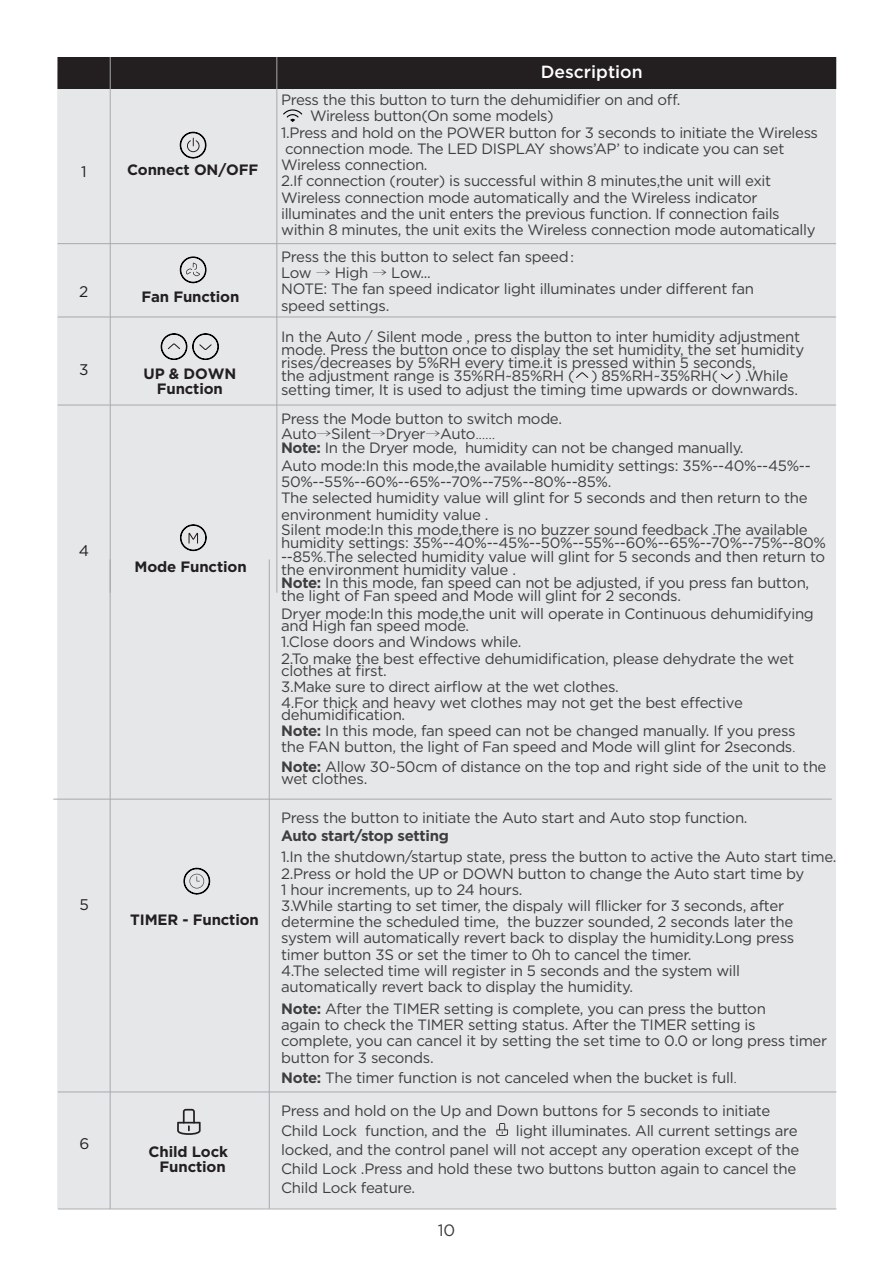
<style>
.page{position:relative;width:893px;height:1263px;background:#fff}
.page>*{position:absolute;margin:0;border:0;box-sizing:border-box;transform-origin:0 0}
.t1{font:500 17.55px "Gotham";color:#fff}
.t2{font:16.5px "Gotham";color:#3e3e3f}
.t3{font:15.45px "Gotham";color:#231f20}
.t4{font:15px/16.2px "Gotham";letter-spacing:-.02em;color:#3e3e3f}
.t5{font:700 15px/15px "Gotham";letter-spacing:-.01em;color:#231f20;text-align:center}
.t6{font:700 15px "Gotham";letter-spacing:-.02em;color:#3e3e3f}
.s1{font-family:"Adobe Song Std";font-weight:300}
.s2{font-weight:700}
</style>
<div class="page">
<div style="left:57px;top:89px;width:779px;height:1120px;background:#e6e7e9"></div>
<hr style="left:269px;top:559px;width:1px;height:649px;background:#a8a9ad">
<hr style="left:110px;top:559px;width:1px;height:650px;background:#a8a9ad">
<svg style="left:183px;top:867px;width:27px;height:28px"></svg>
<div style="left:57px;top:57px;width:779px;height:32px;background:#231f20"></div>
<hr style="left:277px;top:57px;width:1px;height:536px;background:#a8a9ad">
<hr style="left:110px;top:57px;width:1px;height:536px;background:#a8a9ad">
<hr style="left:58px;top:243px;width:778px;height:1px;background:#a8a9ad">
<hr style="left:58px;top:317px;width:778px;height:1px;background:#a8a9ad">
<hr style="left:58px;top:405px;width:778px;height:1px;background:#a8a9ad">
<hr style="left:53px;top:799px;width:779px;height:1px;background:#a8a9ad">
<hr style="left:58px;top:1092px;width:778px;height:1px;background:#a8a9ad">
<hr style="left:58px;top:1209px;width:778px;height:1px;background:#a8a9ad">
<svg style="left:283px;top:109px;width:19px;height:13px"></svg>
<svg style="left:180px;top:256px;width:27px;height:27px"></svg>
<svg style="left:179px;top:131px;width:28px;height:28px"></svg>
<svg style="left:180px;top:524px;width:27px;height:27px"></svg>
<svg style="left:720px;top:373px;width:14px;height:7px"></svg>
<svg style="left:160px;top:333px;width:59px;height:27px;background:#bcbdbe"></svg>
<svg style="left:575px;top:372px;width:14px;height:7px"></svg>
<svg style="left:496px;top:1123px;width:12px;height:13px"></svg>
<svg style="left:177px;top:1109px;width:24px;height:26px"></svg>
<p class="t3" style="left:81px;top:165px;width:7px">1</p>
<p class="t3" style="left:79px;top:284px;width:11px">2</p>
<p class="t3" style="left:79px;top:362px;width:11px">3</p>
<p class="t3" style="left:79px;top:544px;width:12px">4</p>
<p class="t3" style="left:80px;top:897px;width:11px">5</p>
<p class="t3" style="left:79px;top:1137px;width:11px">6</p>
<p class="t5" style="left:127px;top:163px;width:133px">Connect ON/OFF</p>
<p class="t5" style="left:141px;top:290px;width:100px">Fan Function</p>
<p class="t5" style="left:143px;top:367px;width:94px">UP &amp; DOWN<br>Function</p>
<p class="t5" style="left:135px;top:560px;width:114px">Mode Function</p>
<p class="t5" style="left:130px;top:913px;width:130px">TIMER - Function</p>
<p class="t5" style="left:149px;top:1144px;width:81px">Child Lock<br>Function</p>
<p class="t1" style="left:541px;top:64px;width:104px">Description</p>
<p class="t4" style="left:281px;top:92px;width:401px">Press the this button to turn the dehumidifier on and off.</p>
<p class="t4" style="left:310px;top:109px;width:245px">Wireless button(On some models)</p>
<p class="t4" style="left:281px;top:125px;width:538px">1.Press and hold on the POWER button for 3 seconds to initiate the Wireless</p>
<p class="t4" style="left:285px;top:141px;width:501px">connection mode. The LED DISPLAY shows’AP’ to indicate you can set</p>
<p class="t4" style="left:281px;top:157px;width:148px">Wireless connection.</p>
<p class="t4" style="left:281px;top:174px;width:492px">2.If connection (router) is successful within 8 minutes,the unit will exit</p>
<p class="t4" style="left:281px;top:190px;width:478px">Wireless connection mode automatically and the Wireless indicator</p>
<p class="t4" style="left:281px;top:206px;width:500px">illuminates and the unit enters the previous function. If connection fails</p>
<p class="t4" style="left:281px;top:222px;width:536px">within 8 minutes, the unit exits the Wireless connection mode automatically</p>
<p class="t4" style="left:281px;top:249px;width:474px">Press the this button to select fan speed<span class="s1">：<br></span>Low <span class="s1">→</span> High <span class="s1">→</span> Low...<br>NOTE: The fan speed indicator light illuminates under different fan speed settings.</p>
<p class="t4" style="left:281px;top:330px;width:525px;line-height:13.2px">In the Auto / Silent mode , press the button to inter humidity adjustment mode. Press the button once to display the set humidity, the set humidity rises/decreases by 5%RH every time.it is pressed within 5 seconds,<br>the adjustment range is 35%RH~85%RH ( ) 85%RH~35%RH( ) .While setting timer, It is used to adjust the timing time upwards or downwards.</p>
<p class="t4" style="left:281px;top:412px;width:282px">Press the Mode button to switch mode.</p>
<p class="t4" style="left:281px;top:458px;width:531px">Auto mode:In this mode,the available humidity settings: 35%--40%--45%-- 50%--55%--60%--65%--70%--75%--80%--85%.<br>The selected humidity value will glint for 5 seconds and then return to the environment humidity value .<br>Silent mode:In this mode,there is no buzzer sound feedback .The available</p>
<p class="t4" style="left:281px;top:537px;width:546px;line-height:13.2px">humidity settings: 35%--40%--45%--50%--55%--60%--65%--70%--75%--80% --85%<span class="s1">.</span>The selected humidity value will glint for 5 seconds and then return to the environment humidity value .<br><span class="s2">Note:</span> In this mode, fan speed can not be adjusted, if you press fan button, the light of Fan speed and Mode will glint for 2 seconds.</p>
<p class="t4" style="left:281px;top:608px;width:534px;line-height:12px">Dryer mode:In this mode,the unit will operate in Continuous dehumidifying and High fan speed mode.</p>
<p class="t4" style="left:281px;top:634px;width:515px">1.Close doors and Windows while.<br>2.To make the best effective dehumidification, please dehydrate the wet</p>
<p class="t4" style="left:281px;top:663px;width:463px">clothes at first.<br>3.Make sure to direct airflow at the wet clothes.<br>4.For thick and heavy wet clothes may not get the best effective</p>
<p class="t4" style="left:281px;top:707px;width:516px">dehumidification.<br><span class="s2">Note:</span> In this mode, fan speed can not be changed manually. If you press the FAN button, the light of Fan speed and Mode will glint for 2seconds<span class="s1">.</span></p>
<p class="t4" style="left:281px;top:761px;width:547px;line-height:12px"><span class="s2">Note:</span> Allow 30~50cm of distance on the top and right side of the unit to the wet clothes.</p>
<p class="t4" style="left:281px;top:427px;width:464px;line-height:14.7px">Auto<span class="s1">→</span>Silent<span class="s1">→</span>Dryer<span class="s1">→</span>Auto<span class="s1">......<br></span><span class="s2">Note:</span> In the Dryer mode, humidity can not be changed manually.</p>
<p class="t4" style="left:281px;top:810px;width:468px">Press the button to initiate the Auto start and Auto stop function.</p>
<p class="t4" style="left:281px;top:849px;width:557px">1.In the shutdown/startup state, press the button to active the Auto start time.<br>2.Press or hold the UP or DOWN button to change the Auto start time by<br>1 hour increments, up to 24 hours.<br>3.While starting to set timer, the dispaly will fllicker for 3 seconds, after determine the scheduled time, the buzzer sounded, 2 seconds later the system will automatically revert back to display the humidity.Long press<br>timer button 3S or set the timer to 0h to cancel the timer.<br>4.The selected time will register in 5 seconds and the system will automatically revert back to display the humidity.</p>
<p class="t6" style="left:281px;top:829px;width:169px">Auto start/stop setting</p>
<p class="t4" style="left:281px;top:1001px;width:548px"><span class="s2">Note:</span> After the TIMER setting is complete, you can press the button<br>again to check the TIMER setting status. After the TIMER setting is complete, you can cancel it by setting the set time to 0.0 or long press timer button for 3 seconds.</p>
<p class="t4" style="left:281px;top:1070px;width:457px"><span class="s2">Note:</span> The timer function is not canceled when the bucket is full<span class="s1">.</span></p>
<p class="t4" style="left:281px;top:1102px;width:491px;line-height:19.2px">Press and hold on the Up and Down buttons for 5 seconds to initiate<br>Child Lock function, and the</p>
<p class="t4" style="left:281px;top:1121px;width:520px;line-height:19.2px;text-indent:235px">light illuminates. All current settings are locked, and the control panel will not accept any operation except of the Child Lock .Press and hold these two buttons button again to cancel the Child Lock feature.</p>
<p class="t2" style="left:438px;top:1222px;width:19px">10</p>
</div>
